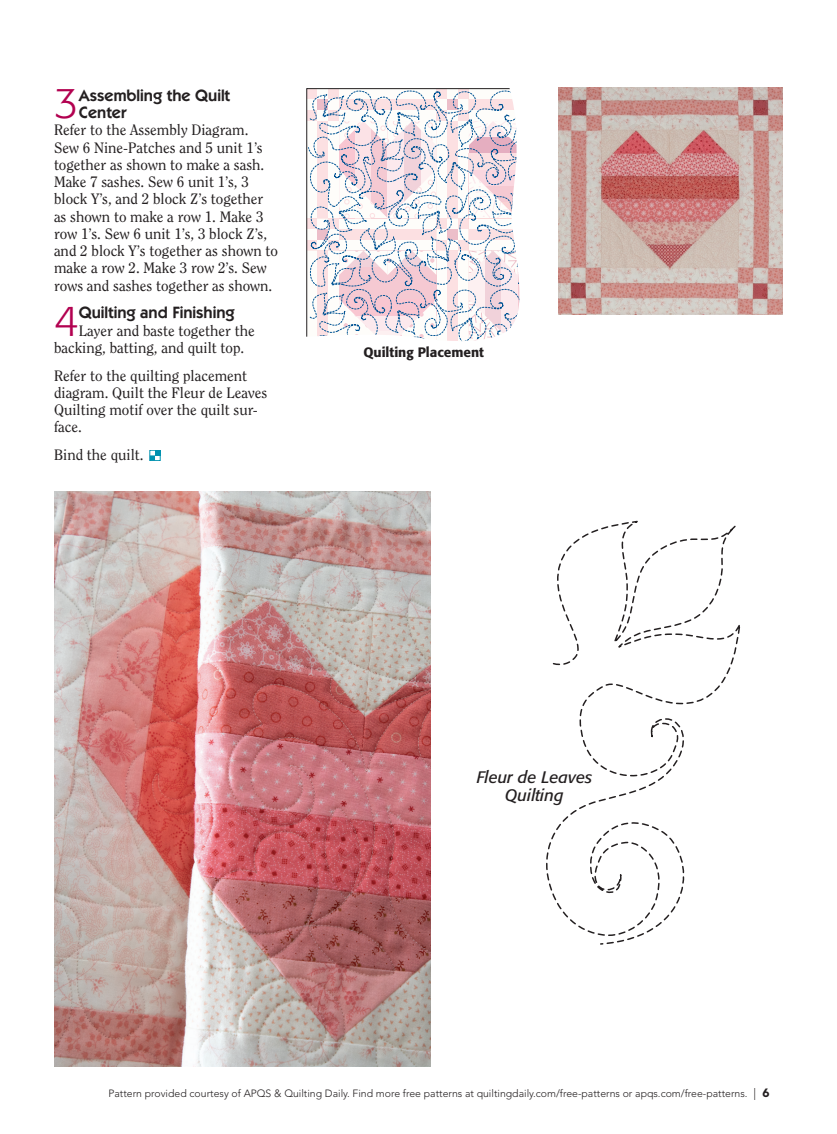
<style>
.page{position:relative;width:837px;height:1134px;background:#fff}
.page>*{position:absolute;margin:0;border:0;box-sizing:border-box;transform-origin:0 0}
.qm_text{font:300 42.75px "Formata";color:#b20150}
.qm_text-2{font:600 16.5px/17.2px "ITC Kabel Std";color:#231f20}
.t1{font:italic 16.5px/18px "Formata";color:#231f20;text-align:center}
.qm_text-3{font:15px/17.2px "Clearface Std";color:#231f20}
.t2{font:500 13.5px "Formata";color:#231f20}
.t3{font:300 10.5px "Avenir LT Std";color:#231f20}
.s1{font-size:12px}
.s2{font-weight:900;font-size:12px}
</style>
<div class="page">
<svg style="left:152px;top:452px;width:6px;height:7px"></svg>
<div style="left:150px;top:450px;width:10px;height:11px;border:1px solid #0091af"></div>
<svg style="left:307px;top:88px;width:213px;height:254px"></svg>
<img style="left:558px;top:87px;width:225px;height:227px">
<img style="left:54px;top:491px;width:376px;height:575px">
<svg style="left:546px;top:520px;width:195px;height:425px"></svg>
<p class="qm_text" style="left:54px;top:78px;width:26px">3</p>
<p class="qm_text-2" style="left:79px;top:87px;width:153px">Assembling the Quilt<br>Center</p>
<p class="qm_text-3" style="left:54px;top:122px;width:226px">Refer to the Assembly Diagram.<br>Sew 6 Nine-Patches and 5 unit 1’s together as shown to make a sash.<br>Make 7 sashes. Sew 6 unit 1’s, 3 block Y’s, and 2 block Z’s together as shown to make a row 1. Make 3 row 1’s. Sew 6 unit 1’s, 3 block Z’s, and 2 block Y’s together as shown to make a row 2. Make 3 row 2’s. Sew rows and sashes together as shown.</p>
<p class="qm_text" style="left:54px;top:296px;width:26px">4</p>
<p class="qm_text-2" style="left:79px;top:304px;width:157px">Quilting and Finishing</p>
<p class="qm_text-3" style="left:54px;top:322px;width:202px;text-indent:25px">Layer and baste together the backing, batting, and quilt top.</p>
<p class="qm_text-3" style="left:54px;top:367px;width:215px">Refer to the quilting placement diagram. Quilt the Fleur de Leaves<br>Quilting motif over the quilt sur&shy;face.</p>
<p class="qm_text-3" style="left:54px;top:446px;width:91px">Bind the quilt.</p>
<p class="t2" style="left:363px;top:344px;width:122px">Quilting Placement</p>
<p class="t1" style="left:477px;top:768px;width:117px">Fleur de Leaves<br>Quilting</p>
<p class="t3" style="left:108px;top:1087px;width:663px">Pattern provided courtesy of APQS &amp; Quilting Daily. Find more free patterns at quiltingdaily.com/free-patterns or apqs.com/free-patterns. <span class="s1">|</span> <span class="s2">6</span></p>
</div>
